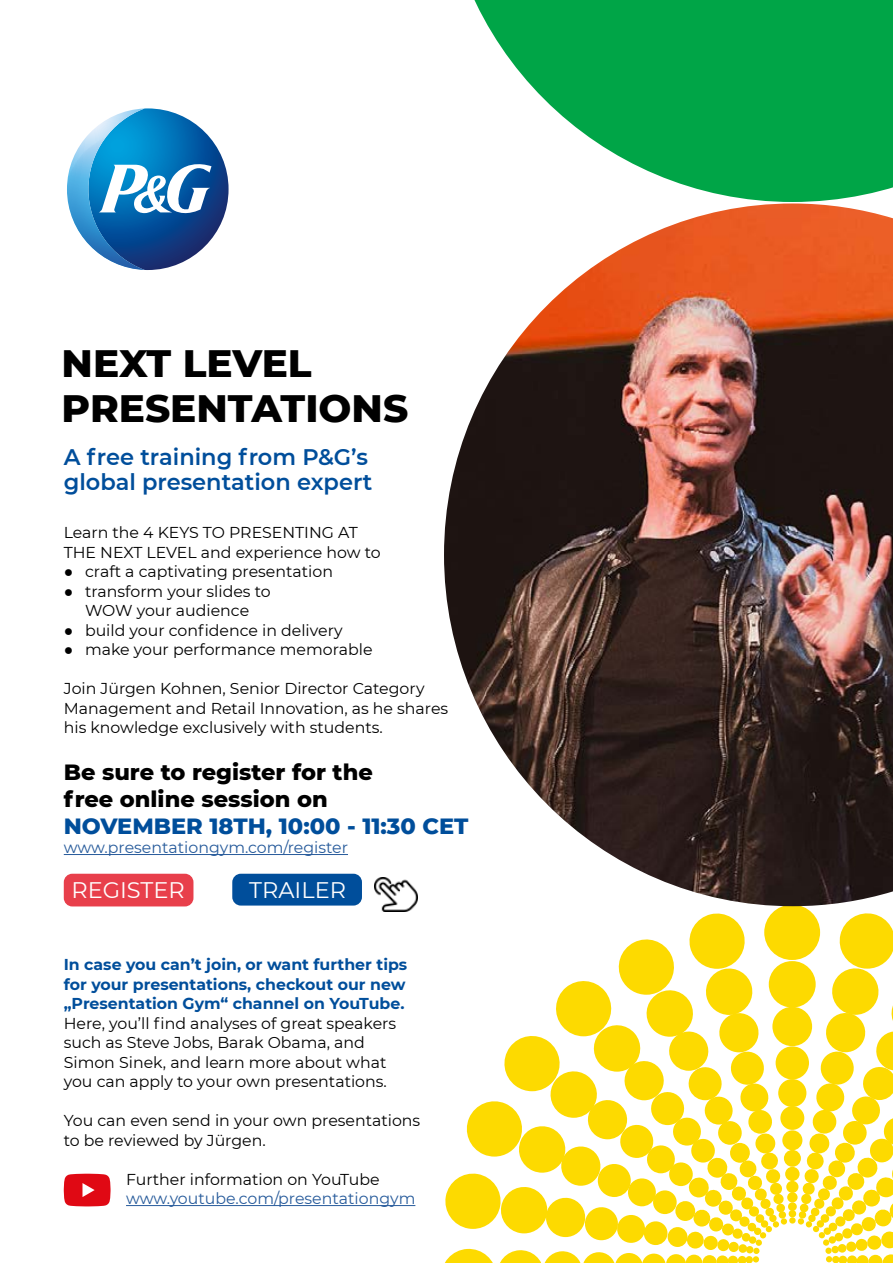
<style>
.page{position:relative;width:893px;height:1263px;background:#fff}
.page>*{position:absolute;margin:0;border:0;box-sizing:border-box;transform-origin:0 0}
.t1{font:800 39px/45px "Montserrat";color:#000}
.t2{font:600 22.5px/25.5px "Montserrat";color:#004e9b}
.t3{font:800 22.5px/27px "Montserrat";color:#000}
.t4{font:800 22.5px "Montserrat";color:#004e9b}
.t5{font:22.5px "Montserrat";color:#fff}
.t6{font:15.75px/19.5px "Montserrat";color:#000}
.t7{font:700 15.75px/19.5px "Montserrat";color:#004e9b;text-align:justify}
.t8{font:15.75px "Montserrat";color:#275b9b}
.s1{font-family:"Arial"}
</style>
<div class="page">
<svg style="left:474px;top:0;width:419px;height:202px;fill:#00a547"></svg>
<svg style="left:67px;top:108px;width:162px;height:162px"></svg>
<hr style="left:64px;top:854px;width:284px;height:1px;background:#275b9b">
<hr style="left:126px;top:1205px;width:289px;height:1px;background:#275b9b">
<svg style="left:445px;top:906px;width:448px;height:357px"></svg>
<svg style="left:497px;top:961px;width:396px;height:302px"></svg>
<svg style="left:542px;top:1007px;width:351px;height:256px;fill:#fdda00"></svg>
<svg style="left:582px;top:1046px;width:311px;height:217px;fill:#fdda00"></svg>
<svg style="left:615px;top:1079px;width:278px;height:184px;fill:#fdda00"></svg>
<svg style="left:642px;top:1106px;width:251px;height:157px"></svg>
<img style="left:444px;top:203px;width:449px;height:703px">
<div style="left:64px;top:874px;width:129px;height:32px;background:#e83f4b;border-radius:9px"></div>
<div style="left:232px;top:874px;width:130px;height:31px;background:#004e9b;border-radius:9px"></div>
<img style="left:374px;top:878px;width:43px;height:33px">
<svg style="left:64px;top:1174px;width:47px;height:32px;background:#e3232d"></svg>
<h1 class="t1" style="left:62px;top:338px;width:348px">NEXT LEVEL<br>PRESENTATIONS</h1>
<h2 class="t2" style="left:64px;top:443px;width:310px">A free training from P&amp;G’s global presentation expert</h2>
<p class="t6" style="left:64px;top:522px;width:319px">Learn the 4 KEYS TO PRESENTING AT<br>THE NEXT LEVEL and experience how to</p>
<p class="t6" style="left:64px;top:561px;width:271px"><span class="s1">●</span> craft a captivating presentation</p>
<p class="t6" style="left:64px;top:581px;width:208px;text-align:center"><span class="s1">●</span> transform your slides to<br>WOW your audience</p>
<p class="t6" style="left:64px;top:620px;width:280px"><span class="s1">●</span> build your confidence in delivery</p>
<p class="t6" style="left:64px;top:639px;width:310px"><span class="s1">●</span> make your performance memorable</p>
<p class="t6" style="left:64px;top:678px;width:386px">Join Jürgen Kohnen, Senior Director Category<br>Management and Retail Innovation, as he shares his knowledge exclusively with students.</p>
<h2 class="t3" style="left:64px;top:757px;width:311px">Be sure to register for the free online session on</h2>
<h2 class="t4" style="left:64px;top:809px;width:406px">NOVEMBER 18TH, 10:00 - 11:30 CET</h2>
<p class="t8" style="left:64px;top:837px;width:286px">www.presentationgym.com/register</p>
<h2 class="t5" style="left:72px;top:874px;width:115px">REGISTER</h2>
<h2 class="t5" style="left:249px;top:874px;width:98px">TRAILER</h2>
<p class="t7" style="left:64px;top:954px;width:345px">In case you can’t join, or want further tips for your presentations, checkout our new „Presentation Gym“ channel on YouTube.</p>
<p class="t6" style="left:64px;top:1013px;width:334px">Here, you’ll find analyses of great speakers such as Steve Jobs, Barak Obama, and Simon Sinek, and learn more about what you can apply to your own presentations.</p>
<p class="t6" style="left:64px;top:1110px;width:358px">You can even send in your own presentations to be reviewed by Jürgen.</p>
<p class="t6" style="left:126px;top:1169px;width:255px">Further information on YouTube</p>
<p class="t8" style="left:126px;top:1188px;width:291px">www.youtube.com/presentationgym</p>
</div>
